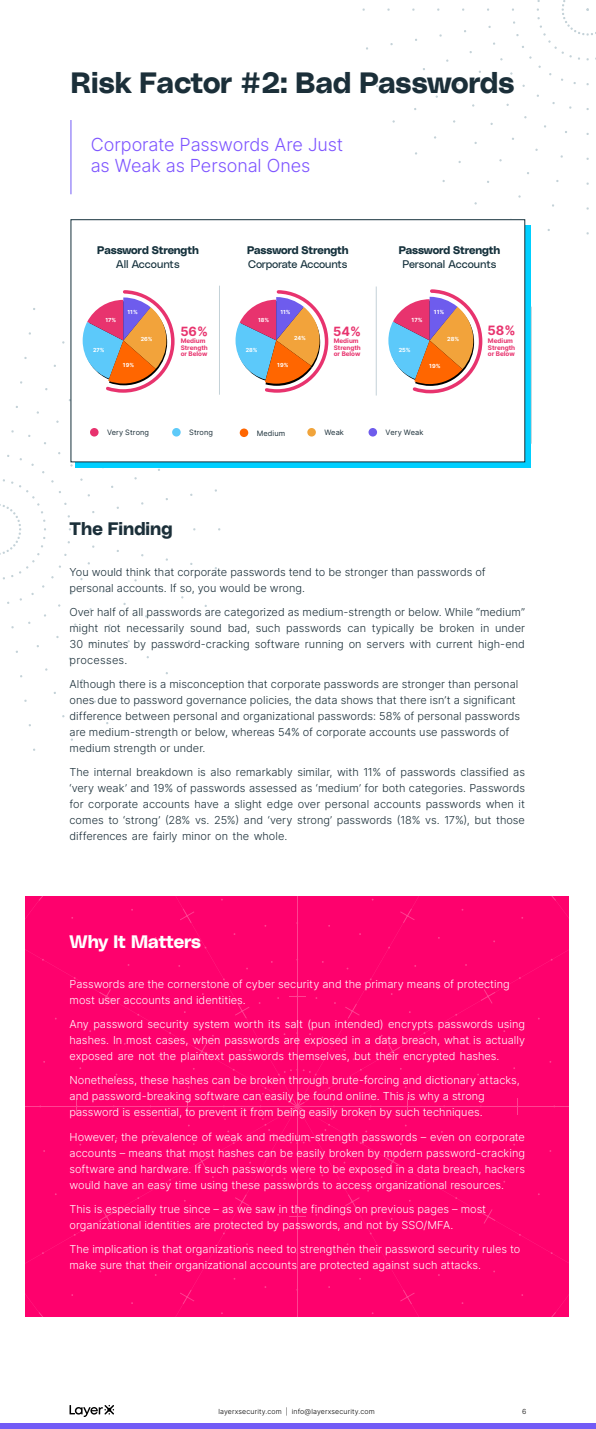
<style>
.page{position:relative;width:596px;height:1429px;background:#fff}
.page>*{position:absolute;margin:0;border:0;box-sizing:border-box;transform-origin:0 0}
.t1{font:29.2px "Poly Sans Bulky";color:#1b2f39}
.t2{font:300 18px/21.6px "Inter";letter-spacing:-.01em;color:#7e55ff}
.t3{font:18px "Poly Sans Bulky";letter-spacing:-.005em;color:#fff}
.t4{font:18px "Poly Sans Bulky";letter-spacing:.01em;color:#1b2f39}
.t5{font:700 12.9px "Inter";color:#e8336e}
.t6{font:700 12.7px "Inter";color:#e8336e}
.t7{font:300 11px/16px "Inter";color:#fff}
.t8{font:300 11px/16px "Inter";color:#1b2f39}
.t9{font:11px "Poly Sans Bulky";letter-spacing:-.015em;color:#14303b}
.t10{font:11px "Poly Sans Neutral";letter-spacing:-.01em;color:#14303b}
.t11{font:7.4px "Inter";letter-spacing:.01em;color:#1b2f39}
.t12{font:300 7px "Inter";letter-spacing:.02em;color:#000}
.t13{font:700 6.4px/6.5px "Inter";color:#e8336e}
.t14{font:700 6.3px/6.4px "Inter";color:#e8336e}
.t15{font:700 5.6px "Inter";color:#fff}
.t16{font:700 5.5px "Inter";color:#fff}
</style>
<div class="page">
<svg style="left:512px;top:0;width:84px;height:60px"></svg>
<svg style="left:0;top:479px;width:71px;height:100px"></svg>
<svg style="left:76px;top:226px;width:454px;height:242px;background:#01c4f2"></svg>
<svg style="left:70px;top:219px;width:455px;height:243px"></svg>
<div style="left:26px;top:896px;width:542px;height:420px;background:#fe016d"></div>
<hr style="left:70px;top:120px;width:1px;height:74px;background:#725bf6">
<div style="left:90px;top:428px;width:8px;height:8px;background:#e8326e;border-radius:50%"></div>
<div style="left:368px;top:428px;width:9px;height:8px;background:#6e5cec;border-radius:50%"></div>
<div style="left:307px;top:428px;width:9px;height:8px;background:#f1a43b;border-radius:50%"></div>
<div style="left:172px;top:428px;width:8px;height:8px;background:#5dcaf9;border-radius:50%"></div>
<div style="left:239px;top:428px;width:9px;height:9px;background:#f60;border-radius:50%"></div>
<hr style="left:219px;top:286px;width:1px;height:109px;background:#c4d2d8">
<hr style="left:530px;top:307px;width:1px;height:137px;background:#c4d2d8">
<svg style="left:69px;top:1405px;width:45px;height:12px"></svg>
<div style="left:0;top:1423px;width:595px;height:6px;background:#725bf6"></div>
<hr style="left:376px;top:286px;width:1px;height:109px;background:#c4d2d8">
<svg style="left:81px;top:288px;width:95px;height:115px"></svg>
<svg style="left:235px;top:288px;width:95px;height:106px"></svg>
<svg style="left:388px;top:287px;width:96px;height:108px"></svg>
<h1 class="t1" style="left:71px;top:60px;width:445px">Risk Factor #2: Bad Passwords</h1>
<h2 class="t2" style="left:91px;top:133px;width:254px">Corporate Passwords Are Just as Weak as Personal Ones</h2>
<p class="t9" style="left:97px;top:241px;width:103px">Password Strength</p>
<p class="t10" style="left:116px;top:256px;width:65px">All Accounts</p>
<p class="t9" style="left:247px;top:241px;width:103px">Password Strength</p>
<p class="t10" style="left:248px;top:256px;width:101px">Corporate Accounts</p>
<p class="t9" style="left:398px;top:241px;width:103px">Password Strength</p>
<p class="t10" style="left:402px;top:256px;width:95px">Personal Accounts</p>
<p class="t16" style="left:127px;top:308px;width:12px">11%</p>
<p class="t16" style="left:280px;top:308px;width:12px">11%</p>
<p class="t15" style="left:433px;top:307px;width:12px">11%</p>
<p class="t16" style="left:105px;top:316px;width:12px">17%</p>
<p class="t16" style="left:258px;top:316px;width:13px">18%</p>
<p class="t15" style="left:411px;top:315px;width:12px">17%</p>
<p class="t16" style="left:93px;top:346px;width:13px">27%</p>
<p class="t16" style="left:141px;top:335px;width:13px">26%</p>
<p class="t6" style="left:180px;top:322px;width:29px">56%</p>
<p class="t14" style="left:181px;top:338px;width:28px">Medium<br>Strength or Below</p>
<p class="t16" style="left:245px;top:345px;width:13px">28%</p>
<p class="t16" style="left:294px;top:334px;width:13px">24%</p>
<p class="t6" style="left:333px;top:322px;width:29px">54%</p>
<p class="t14" style="left:333px;top:338px;width:28px">Medium<br>Strength or Below</p>
<p class="t15" style="left:398px;top:346px;width:13px">25%</p>
<p class="t15" style="left:447px;top:335px;width:14px">28%</p>
<p class="t5" style="left:487px;top:321px;width:29px">58%</p>
<p class="t13" style="left:487px;top:337px;width:29px">Medium<br>Strength or Below</p>
<p class="t16" style="left:123px;top:361px;width:13px">19%</p>
<p class="t16" style="left:277px;top:361px;width:13px">19%</p>
<p class="t15" style="left:429px;top:361px;width:13px">19%</p>
<p class="t11" style="left:107px;top:427px;width:44px">Very Strong</p>
<p class="t11" style="left:189px;top:427px;width:25px">Strong</p>
<p class="t11" style="left:256px;top:428px;width:30px">Medium</p>
<p class="t11" style="left:324px;top:427px;width:21px">Weak</p>
<p class="t11" style="left:385px;top:427px;width:39px">Very Weak</p>
<h2 class="t4" style="left:69px;top:515px;width:105px">The Finding</h2>
<p class="t8" style="left:69px;top:563px;width:417px">You would think that corporate passwords tend to be stronger than passwords of personal accounts. If so, you would be wrong.</p>
<p class="t8" style="left:69px;top:604px;width:456px;text-align:justify">Over half of all passwords are categorized as medium-strength or below. While “medium” might not necessarily sound bad, such passwords can typically be broken in under 30 minutes by password-cracking software running on servers with current high-end processes.</p>
<p class="t8" style="left:69px;top:676px;width:452px">Although there is a misconception that corporate passwords are stronger than personal ones due to password governance policies, the data shows that there isn’t a significant difference between personal and organizational passwords: 58% of personal passwords are medium-strength or below, whereas 54% of corporate accounts use passwords of medium strength or under.</p>
<p class="t8" style="left:69px;top:764px;width:456px;text-align:justify">The internal breakdown is also remarkably similar, with 11% of passwords classified as ‘very weak’ and 19% of passwords assessed as ‘medium’ for both categories. Passwords for corporate accounts have a slight edge over personal accounts passwords when it comes to ‘strong’ (28% vs. 25%) and ‘very strong’ passwords (18% vs. 17%), but those differences are fairly minor on the whole.</p>
<h2 class="t3" style="left:69px;top:927px;width:133px">Why It Matters</h2>
<p class="t7" style="left:69px;top:975px;width:441px">Passwords are the cornerstone of cyber security and the primary means of protecting most user accounts and identities.</p>
<p class="t7" style="left:69px;top:1016px;width:456px;text-align:justify">Any password security system worth its salt (pun intended) encrypts passwords using hashes. In most cases, when passwords are exposed in a data breach, what is actually exposed are not the plaintext passwords themselves, but their encrypted hashes.</p>
<p class="t7" style="left:69px;top:1072px;width:451px">Nonetheless, these hashes can be broken through brute-forcing and dictionary attacks, and password-breaking software can easily be found online. This is why a strong password is essential, to prevent it from being easily broken by such techniques.</p>
<p class="t7" style="left:69px;top:1128px;width:456px;text-align:justify">However, the prevalence of weak and medium-strength passwords – even on corporate accounts – means that most hashes can be easily broken by modern password-cracking software and hardware. If such passwords were to be exposed in a data breach, hackers would have an easy time using these passwords to access organizational resources.</p>
<p class="t7" style="left:69px;top:1200px;width:418px">This is especially true since – as we saw in the findings on previous pages – most organizational identities are protected by passwords, and not by SSO/MFA.</p>
<p class="t7" style="left:69px;top:1241px;width:452px">The implication is that organizations need to strengthen their password security rules to make sure that their organizational accounts are protected against such attacks.</p>
<p class="t12" style="left:218px;top:1406px;width:158px">layerxsecurity.com | info@layerxsecurity.com</p>
<p class="t12" style="left:522px;top:1406px;width:6px">6</p>
</div>
